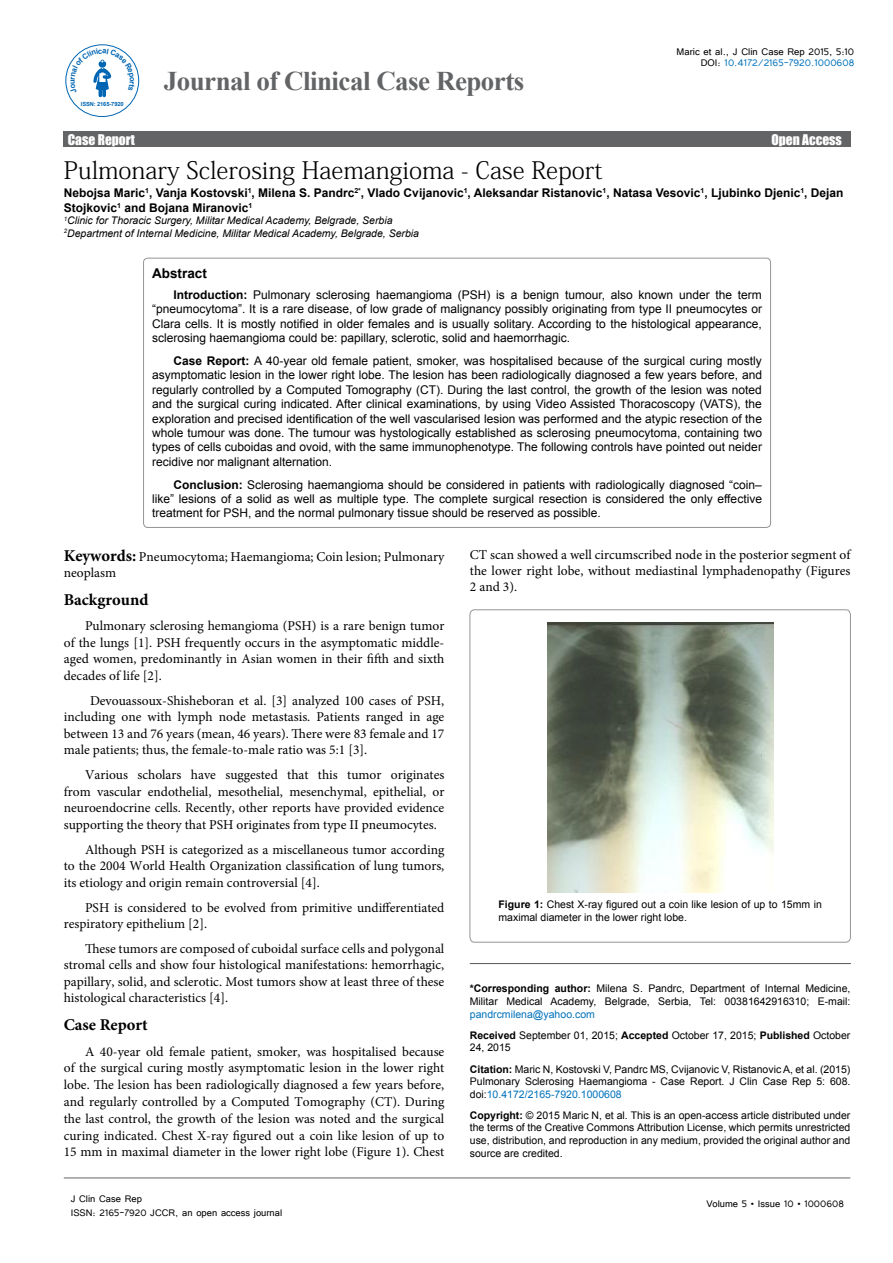
<style>
.page{position:relative;width:893px;height:1263px;background:#fff}
.page>*{position:absolute;margin:0;border:0;box-sizing:border-box;transform-origin:0 0}
.t1{font:700 27px "Times New Roman";letter-spacing:-.02em;color:#636466}
.t2{font:24px "Adobe Fangsong Std";color:#000}
.t3{font:700 16.5px "Minion Pro";color:#000}
.t4{font:13.5px/16.5px "Minion Pro";color:#000;text-align:justify}
.t5{font:13.5px "Impact";color:#fff}
.t6{font:700 13.5px "Arial";color:#000}
.t7{font:12.15px/11.2px "Tunga";color:#000;text-align:right}
.t8{font:12px/14.4px "Arial";color:#000;text-align:justify}
.t9{font:700 12px/14.4px "Arial";color:#000}
.t10{font:12px/14.4px "Tunga";color:#000}
.t11{font:10.5px/12.6px "Arial";color:#000}
.t12{font:italic 10.5px/12.6px "Arial";color:#000}
.t13{font:700 5.7px "Arial";letter-spacing:-.02em;color:#0066b3}
.s1{color:#0072bc}
.s2{font-weight:700}
.s3{font-weight:700;font-size:16.5px}
</style>
<div class="page">
<div style="left:63px;top:131px;width:787px;height:16px;background:#636466"></div>
<hr style="left:64px;top:1178px;width:786px;height:1px;background:#636466">
<hr style="left:470px;top:963px;width:380px;height:1px;background:#636466">
<div style="left:143px;top:258px;width:628px;height:269px;border:1px solid #939598;border-radius:4px"></div>
<svg style="left:470px;top:610px;width:380px;height:332px"></svg>
<img style="left:547px;top:623px;width:226px;height:269px">
<div style="left:65px;top:44px;width:74px;height:73px;border:1px solid #0066b3;border-radius:50%"></div>
<svg style="left:71px;top:49px;width:64px;height:48px"></svg>
<p class="t13" style="left:81px;top:100px;width:44px">ISSN: 2165-7920</p>
<h1 class="t1" style="left:164px;top:62px;width:362px">Journal of Clinical Case Reports</h1>
<p class="t7" style="left:677px;top:45px;width:179px">Maric et al., J Clin Case Rep 2015, 5:10<br>DOI: <span class="s1">10.4172/2165-7920.1000608</span></p>
<p class="t5" style="left:68px;top:129px;width:69px">Case Report</p>
<p class="t5" style="left:771px;top:129px;width:72px">Open Access</p>
<h2 class="t2" style="left:64px;top:155px;width:540px">Pulmonary Sclerosing Haemangioma - Case Report</h2>
<p class="t9" style="left:64px;top:186px;width:781px">Nebojsa Maric<sup>1</sup>, Vanja Kostovski<sup>1</sup>, Milena S. Pandrc<sup>2*</sup>, Vlado Cvijanovic<sup>1</sup>, Aleksandar Ristanovic<sup>1</sup>, Natasa Vesovic<sup>1</sup>, Ljubinko Djenic<sup>1</sup>, Dejan<br>Stojkovic<sup>1</sup> and Bojana Miranovic<sup>1</sup></p>
<p class="t12" style="left:64px;top:214px;width:357px"><sup>1</sup>Clinic for Thoracic Surgery, Militar Medical Academy, Belgrade, Serbia<br><sup>2</sup>Department of Internal Medicine, Militar Medical Academy, Belgrade, Serbia</p>
<p class="t6" style="left:152px;top:264px;width:56px">Abstract</p>
<p class="t8" style="left:152px;top:287px;width:611px;text-indent:21px"><span class="s2">Introduction:</span> Pulmonary sclerosing haemangioma (PSH) is a benign tumour, also known under the term “pneumocytoma”. It is a rare disease, of low grade of malignancy possibly originating from type II pneumocytes or Clara cells. It is mostly notified in older females and is usually solitary. According to the histological appearance, sclerosing haemangioma could be: papillary, sclerotic, solid and haemorrhagic.</p>
<p class="t8" style="left:152px;top:354px;width:611px;text-indent:21px"><span class="s2">Case Report:</span> A 40-year old female patient, smoker, was hospitalised because of the surgical curing mostly asymptomatic lesion in the lower right lobe. The lesion has been radiologically diagnosed a few years before, and regularly controlled by a Computed Tomography (CT). During the last control, the growth of the lesion was noted and the surgical curing indicated. After clinical examinations, by using Video Assisted Thoracoscopy (VATS), the exploration and precised identification of the well vascularised lesion was performed and the atypic resection of the whole tumour was done. The tumour was hystologically established as sclerosing pneumocytoma, containing two types of cells cuboidas and ovoid, with the same immunophenotype. The following controls have pointed out neider recidive nor malignant alternation.</p>
<p class="t8" style="left:152px;top:477px;width:611px;text-indent:21px"><span class="s2">Conclusion:</span> Sclerosing haemangioma should be considered in patients with radiologically diagnosed “coin– like” lesions of a solid as well as multiple type. The complete surgical resection is considered the only effective treatment for PSH, and the normal pulmonary tissue should be reserved as possible.</p>
<p class="t4" style="left:64px;top:548px;width:382px"><span class="s3">Keywords:</span> Pneumocytoma; Haemangioma; Coin lesion; Pulmonary neoplasm</p>
<p class="t3" style="left:64px;top:588px;width:86px">Background</p>
<p class="t4" style="left:64px;top:618px;width:382px;text-indent:21px">Pulmonary sclerosing hemangioma (PSH) is a rare benign tumor of the lungs [1]. PSH frequently occurs in the asymptomatic middle&shy;aged women, predominantly in Asian women in their fifth and sixth decades of life [2].</p>
<p class="t4" style="left:64px;top:692px;width:382px;text-indent:26px">Devouassoux-Shisheboran et al. [3] analyzed 100 cases of PSH, including one with lymph node metastasis. Patients ranged in age between 13 and 76 years (mean, 46 years). There were 83 female and 17 male patients; thus, the female-to-male ratio was 5:1 [3].</p>
<p class="t4" style="left:64px;top:767px;width:382px;text-indent:21px">Various scholars have suggested that this tumor originates from vascular endothelial, mesothelial, mesenchymal, epithelial, or neuroendocrine cells. Recently, other reports have provided evidence supporting the theory that PSH originates from type II pneumocytes.</p>
<p class="t4" style="left:64px;top:841px;width:382px;text-indent:21px">Although PSH is categorized as a miscellaneous tumor according to the 2004 World Health Organization classification of lung tumors, its etiology and origin remain controversial [4].</p>
<p class="t4" style="left:64px;top:899px;width:382px;text-indent:21px">PSH is considered to be evolved from primitive undifferentiated respiratory epithelium [2].</p>
<p class="t4" style="left:64px;top:941px;width:382px;text-indent:21px">These tumors are composed of cuboidal surface cells and polygonal stromal cells and show four histological manifestations: hemorrhagic, papillary, solid, and sclerotic. Most tumors show at least three of these histological characteristics [4].</p>
<p class="t3" style="left:64px;top:1013px;width:85px">Case Report</p>
<p class="t4" style="left:64px;top:1043px;width:382px;text-indent:21px">A 40-year old female patient, smoker, was hospitalised because of the surgical curing mostly asymptomatic lesion in the lower right lobe. The lesion has been radiologically diagnosed a few years before, and regularly controlled by a Computed Tomography (CT). During the last control, the growth of the lesion was noted and the surgical curing indicated. Chest X-ray figured out a coin like lesion of up to 15 mm in maximal diameter in the lower right lobe (Figure 1). Chest</p>
<p class="t4" style="left:470px;top:546px;width:382px">CT scan showed a well circumscribed node in the posterior segment of the lower right lobe, without mediastinal lymphadenopathy (Figures 2 and 3).</p>
<p class="t11" style="left:498px;top:898px;width:325px"><span class="s2">Figure 1:</span> Chest X-ray figured out a coin like lesion of up to 15mm in maximal diameter in the lower right lobe.</p>
<p class="t11" style="left:470px;top:982px;width:382px"><span class="s2">*Corresponding author:</span> Milena S. Pandrc, Department of Internal Medicine,<br>Militar Medical Academy, Belgrade, Serbia, Tel: 00381642916310; E-mail:</p>
<p class="t11" style="left:470px;top:1003px;width:382px;line-height:21.1px"><span class="s1">pandrcmilena@yahoo.com<br></span><span class="s2">Received</span> September 01, 2015; <span class="s2">Accepted</span> October 17, 2015; <span class="s2">Published</span> October</p>
<p class="t11" style="left:470px;top:1037px;width:382px;line-height:21.1px">24, 2015<br><span class="s2">Citation:</span> Maric N, Kostovski V, Pandrc MS, Cvijanovic V, Ristanovic A, et al. (2015)</p>
<p class="t11" style="left:470px;top:1075px;width:382px">Pulmonary Sclerosing Haemangioma - Case Report. J Clin Case Rep 5: 608. doi:<span class="s1">10.4172/2165-7920.1000608</span></p>
<p class="t11" style="left:470px;top:1109px;width:382px;text-align:justify"><span class="s2">Copyright:</span> © 2015 Maric N, et al. This is an open-access article distributed under the terms of the Creative Commons Attribution License, which permits unrestricted use, distribution, and reproduction in any medium, provided the original author and source are credited.</p>
<p class="t10" style="left:71px;top:1190px;width:213px">J Clin Case Rep<br>ISSN: 2165-7920 JCCR, an open access journal</p>
<p class="t10" style="left:706px;top:1196px;width:139px">Volume 5 • Issue 10 • 1000608</p>
</div>
